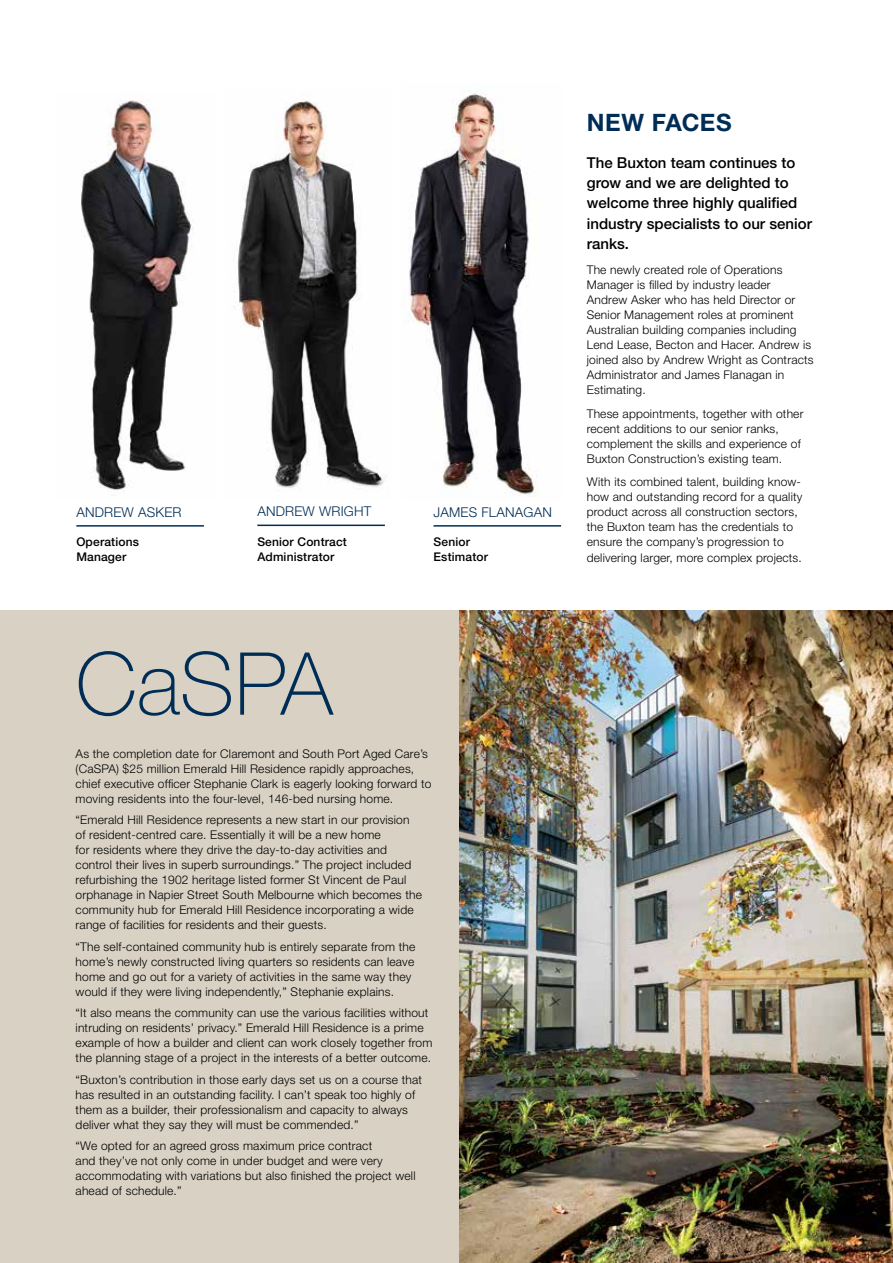
<style>
.page{position:relative;width:893px;height:1263px;background:#fff}
.page>*{position:absolute;margin:0;border:0;box-sizing:border-box;transform-origin:0 0}
.t1{font:100 87px "Helvetica Neue LT";color:#002d56}
.t2{font:700 24px "Helvetica Neue LT";letter-spacing:.025em;color:#002d56}
.t3{font:500 15px/20.2px "Helvetica Neue LT";color:#000}
.t4{font:300 13.5px "Helvetica Neue LT";letter-spacing:.015em;color:#002d56}
.t5{font:300 12px/15px "Helvetica Neue LT";letter-spacing:.015em;color:#000}
.t6{font:500 12px/15px "Helvetica Neue LT";letter-spacing:.015em;color:#000}
</style>
<div class="page">
<img style="left:408px;top:91px;width:130px;height:405px">
<img style="left:234px;top:100px;width:153px;height:388px">
<img style="left:81px;top:100px;width:113px;height:391px">
<hr style="left:434px;top:525px;width:127px;height:2px;background:#002d56">
<hr style="left:257px;top:525px;width:128px;height:1px;background:#002d56">
<hr style="left:76px;top:525px;width:128px;height:2px;background:#002d56">
<div style="left:0;top:610px;width:893px;height:653px;background:#d9d2c4"></div>
<hr style="left:0;top:585px;width:1px;height:678px;background:#000">
<img style="left:0;top:852px;width:1px;height:318px">
<img style="left:459px;top:610px;width:434px;height:653px">
<p class="t4" style="left:76px;top:503px;width:20px">Andrew</p>
<p class="t4" style="left:138px;top:503px;width:19px">Asker</p>
<p class="t6" style="left:76px;top:535px;width:64px">Operations<br>Manager</p>
<p class="t4" style="left:257px;top:503px;width:20px">Andrew</p>
<p class="t4" style="left:319px;top:503px;width:22px">Wright</p>
<p class="t6" style="left:257px;top:534px;width:91px">Senior Contract<br>Administrator</p>
<p class="t4" style="left:434px;top:503px;width:18px">James</p>
<p class="t4" style="left:481px;top:503px;width:18px">Flanagan</p>
<p class="t6" style="left:434px;top:535px;width:56px">Senior<br>Estimator</p>
<h1 class="t1" style="left:76px;top:634px;width:258px">CaSPA</h1>
<p class="t5" style="left:76px;top:746px;width:357px">As the completion date for Claremont and South Port Aged Care’s (CaSPA) $25 million Emerald Hill Residence rapidly approaches, chief executive officer Stephanie Clark is eagerly looking forward to moving residents into the four-level, 146-bed nursing home.</p>
<p class="t5" style="left:76px;top:812px;width:348px">“Emerald Hill Residence represents a new start in our provision of resident-centred care. Essentially it will be a new home<br>for residents where they drive the day-to-day activities and control their lives in superb surroundings.” The project included refurbishing the 1902 heritage listed former St Vincent de Paul orphanage in Napier Street South Melbourne which becomes the community hub for Emerald Hill Residence incorporating a wide range of facilities for residents and their guests.</p>
<p class="t5" style="left:76px;top:939px;width:341px">“The self-contained community hub is entirely separate from the home’s newly constructed living quarters so residents can leave home and go out for a variety of activities in the same way they would if they were living independently,” Stephanie explains.</p>
<p class="t5" style="left:76px;top:1005px;width:358px">“It also means the community can use the various facilities without intruding on residents’ privacy.” Emerald Hill Residence is a prime example of how a builder and client can work closely together from the planning stage of a project in the interests of a better outcome.</p>
<p class="t5" style="left:76px;top:1071px;width:348px">“Buxton’s contribution in those early days set us on a course that has resulted in an outstanding facility. I can’t speak too highly of them as a builder, their professionalism and capacity to always deliver what they say they will must be commended.”</p>
<p class="t5" style="left:76px;top:1138px;width:341px">“We opted for an agreed gross maximum price contract<br>and they’ve not only come in under budget and were very accommodating with variations but also finished the project well ahead of schedule.”</p>
<h2 class="t2" style="left:587px;top:108px;width:146px">NEW FAC ES</h2>
<p class="t3" style="left:587px;top:152px;width:227px">The Buxton team continues to grow and we are delighted to welcome three highly qualified industry specialists to our senior ranks.</p>
<p class="t5" style="left:587px;top:262px;width:228px">The newly created role of Operations Manager is filled by industry leader Andrew Asker who has held Director or Senior Management roles at prominent Australian building companies including Lend Lease, Becton and Hacer. Andrew is joined also by Andrew Wright as Contracts Administrator and James Flanagan in Estimating.</p>
<p class="t5" style="left:587px;top:406px;width:218px">These appointments, together with other recent additions to our senior ranks, complement the skills and experience of Buxton Construction’s existing team.</p>
<p class="t5" style="left:587px;top:474px;width:217px">With its combined talent, building know&shy;how and outstanding record for a quality product across all construction sectors, the Buxton team has the credentials to ensure the company’s progression to delivering larger, more complex projects.</p>
</div>
